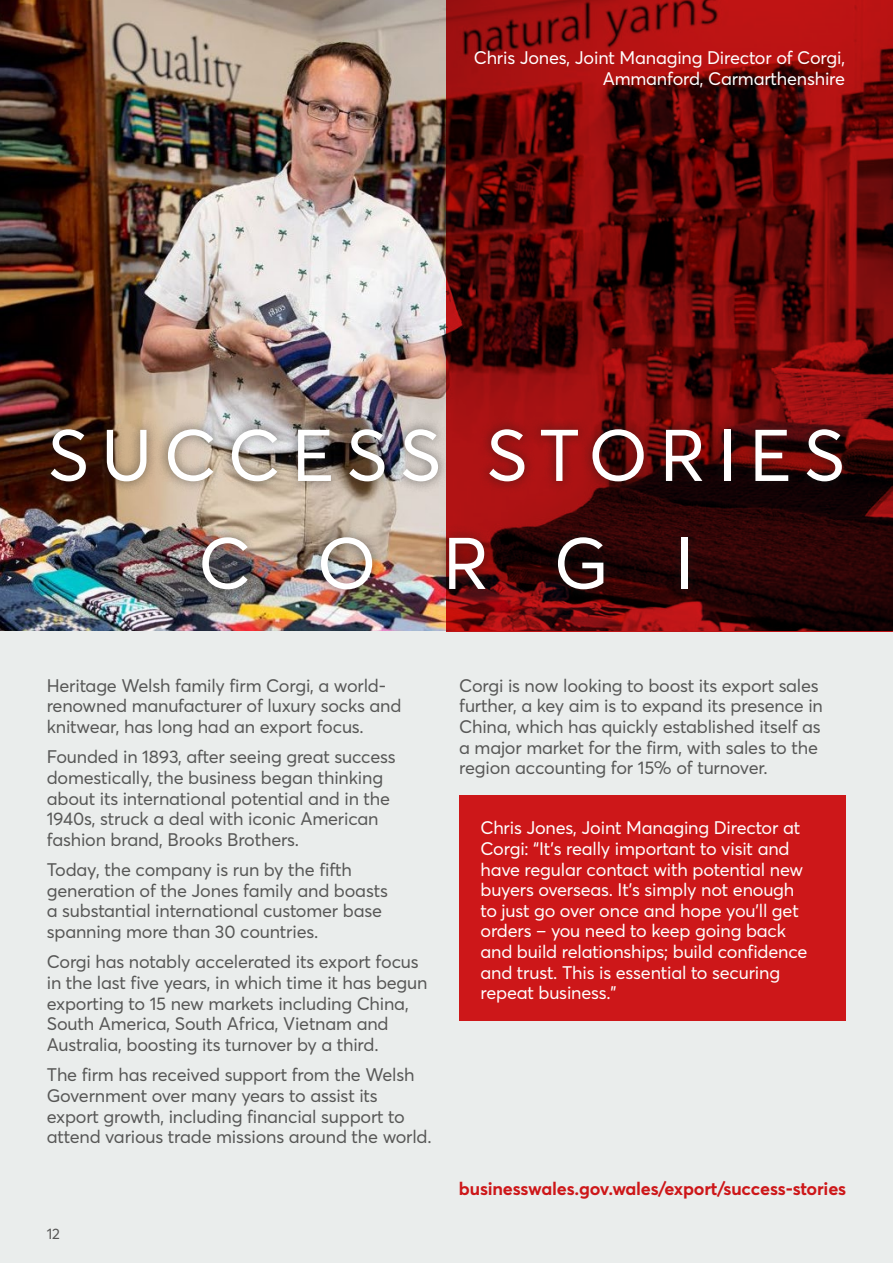
<style>
.page{position:relative;width:893px;height:1263px;background:#fff}
.page>*{position:absolute;margin:0;border:0;box-sizing:border-box;transform-origin:0 0}
.t1{font:72px/108px "Averta";letter-spacing:.165em;color:#fff;text-align:center}
._02_Body_Copy_White{font:18px/20.7px "Averta";letter-spacing:-.01em;color:#575756}
._01_Body_Copy{font:18px/20.7px "Averta";letter-spacing:-.01em;color:#fff}
._06_Small_Red_Text{font:18px/21px "Averta";letter-spacing:-.01em;color:#fff;text-align:right}
._06_Small_Red_Text-2{font:700 18px "Averta";letter-spacing:-.01em;color:#cd1719}
.t2{font:15px "Averta";color:#575756}
</style>
<div class="page">
<img style="left:0;top:0;width:446px;height:631px">
<div style="left:0;top:631px;width:893px;height:632px;background:#eaedec"></div>
<svg style="left:446px;top:0;width:447px;height:631px;background:#6c0a0a"></svg>
<div style="left:39px;top:417px;width:815px;height:185px;background:#1d1d1b;opacity:.5"></div>
<div style="left:459px;top:795px;width:387px;height:225px;background:#cd1719"></div>
<p class="_06_Small_Red_Text" style="left:474px;top:47px;width:373px">Chris Jones, Joint Managing Director of Corgi,<br>Ammanford, Carmarthenshire</p>
<p class="t1" style="left:48px;top:399px;width:799px">SUCCESS STORIES<br>CORGI</p>
<p class="_02_Body_Copy_White" style="left:47px;top:674px;width:356px">Heritage Welsh family firm Corgi, a world&shy;renowned manufacturer of luxury socks and knitwear, has long had an export focus.</p>
<p class="_02_Body_Copy_White" style="left:47px;top:746px;width:350px">Founded in 1893, after seeing great success domestically, the business began thinking about its international potential and in the 1940s, struck a deal with iconic American fashion brand, Brooks Brothers.</p>
<p class="_02_Body_Copy_White" style="left:47px;top:859px;width:343px">Today, the company is run by the fifth generation of the Jones family and boasts a substantial international customer base spanning more than 30 countries.</p>
<p class="_02_Body_Copy_White" style="left:47px;top:951px;width:382px">Corgi has notably accelerated its export focus in the last five years, in which time it has begun exporting to 15 new markets including China, South America, South Africa, Vietnam and Australia, boosting its turnover by a third.</p>
<p class="_02_Body_Copy_White" style="left:47px;top:1064px;width:386px">The firm has received support from the Welsh Government over many years to assist its export growth, including financial support to attend various trade missions around the world.</p>
<p class="t2" style="left:47px;top:1224px;width:15px">12</p>
<p class="_02_Body_Copy_White" style="left:459px;top:674px;width:365px">Corgi is now looking to boost its export sales further, a key aim is to expand its presence in China, which has quickly established itself as a major market for the firm, with sales to the region accounting for 15% of turnover.</p>
<p class="_01_Body_Copy" style="left:480px;top:817px;width:328px">Chris Jones, Joint Managing Director at Corgi: “It’s really important to visit and have regular contact with potential new buyers overseas. It’s simply not enough to just go over once and hope you’ll get orders – you need to keep going back and build relationships; build confidence and trust. This is essential to securing repeat business.”</p>
<p class="_06_Small_Red_Text-2" style="left:459px;top:1176px;width:389px">businesswales.gov.wales/export/success-stories</p>
</div>
